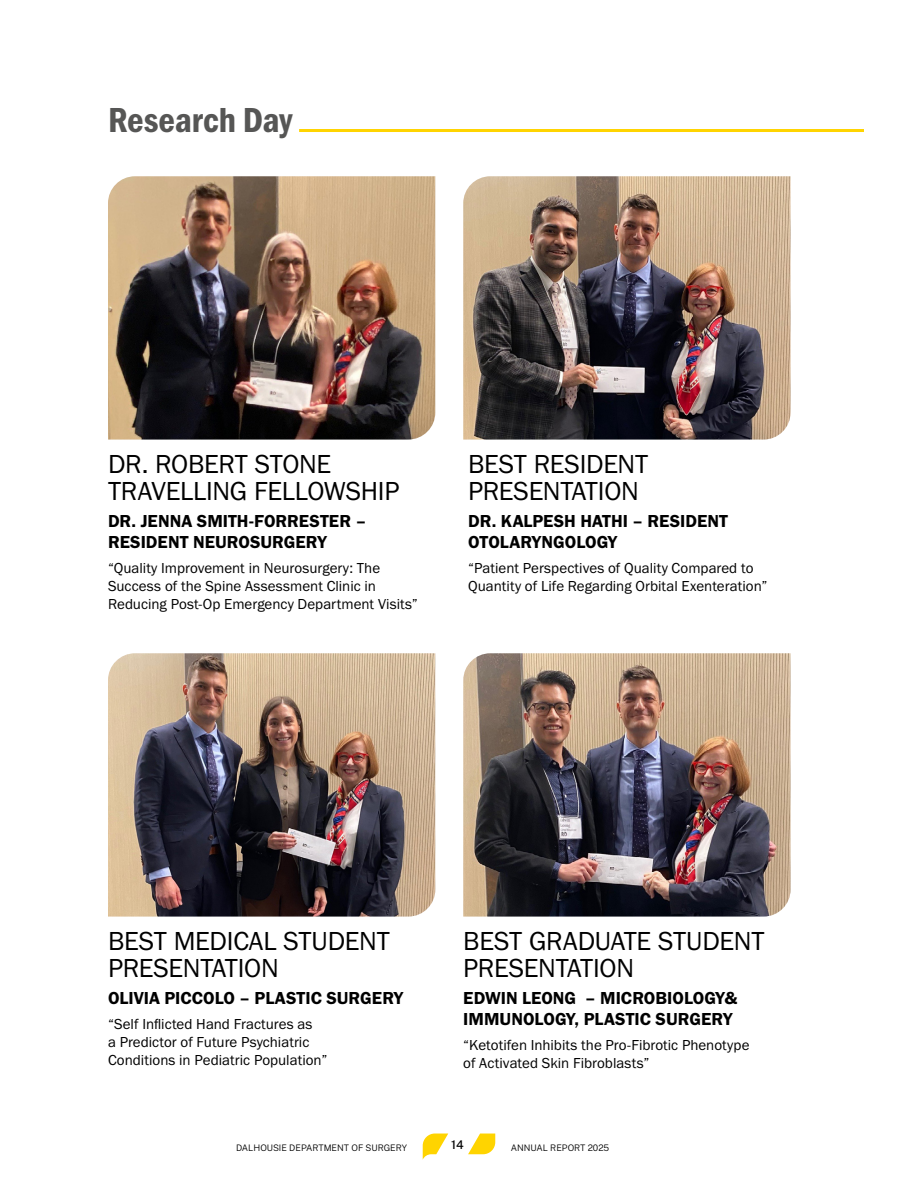
<style>
.page{position:relative;width:918px;height:1188px;background:#fff}
.page>*{position:absolute;margin:0;border:0;box-sizing:border-box;transform-origin:0 0}
.Head_1{font:36px "Franklin Gothic URW Con Dem";letter-spacing:-.005em;color:#565655}
.Head_2{font:27px/27px "Franklin Gothic URW Boo";letter-spacing:-.01em;color:#000}
.Head_3{font:18px/21px "Franklin Gothic URW Dem";color:#000}
.Body{font:15px/18px "Franklin Gothic URW Boo";color:#000}
.t1{font:500 12px "Public Sans";color:#000}
.t2{font:100 9px "Public Sans";color:#000}
</style>
<div class="page">
<svg style="left:423px;top:1134px;width:25px;height:25px"></svg>
<svg style="left:468px;top:1134px;width:27px;height:20px"></svg>
<hr style="left:299px;top:129px;width:565px;height:3px;background:#ffd400">
<img style="left:108px;top:176px;width:327px;height:264px">
<img style="left:108px;top:653px;width:327px;height:264px">
<img style="left:463px;top:176px;width:328px;height:264px">
<img style="left:463px;top:653px;width:328px;height:264px">
<p class="Head_1" style="left:108px;top:96px;width:186px">Research Day</p>
<p class="Head_2" style="left:108px;top:450px;width:293px">DR. ROBERT STONE<br>TRAVELLING FELLOWSHIP</p>
<p class="Head_3" style="left:108px;top:511px;width:260px">DR. JENNA SMITH-FORRESTER –<br>RESIDENT NEUROSURGERY</p>
<p class="Body" style="left:108px;top:559px;width:311px">“Quality Improvement in Neurosurgery: The<br>Success of the Spine Assessment Clinic in<br>Reducing Post-Op Emergency Department Visits”</p>
<p class="Head_2" style="left:468px;top:450px;width:182px">BEST RESIDENT<br>PRESENTATION</p>
<p class="Head_3" style="left:468px;top:511px;width:261px">DR. KALPESH HATHI – RESIDENT<br>OTOLARYNGOLOGY</p>
<p class="Body" style="left:468px;top:559px;width:301px">“Patient Perspectives of Quality Compared to<br>Quantity of Life Regarding Orbital Exenteration”</p>
<p class="Head_2" style="left:108px;top:927px;width:283px">BEST MEDICAL STUDENT<br>PRESENTATION</p>
<p class="Head_3" style="left:108px;top:988px;width:297px">OLIVIA PICCOLO – PLASTIC SURGERY</p>
<p class="Body" style="left:108px;top:1015px;width:221px">“Self Inflicted Hand Fractures as<br>a Predictor of Future Psychiatric<br>Conditions in Pediatric Population”</p>
<p class="Head_2" style="left:463px;top:927px;width:303px">BEST GRADUATE STUDENT<br>PRESENTATION</p>
<p class="Head_3" style="left:463px;top:988px;width:276px">EDWIN LEONG – MICROBIOLOGY&amp;<br>IMMUNOLOGY, PLASTIC SURGERY</p>
<p class="Body" style="left:463px;top:1036px;width:288px">“Ketotifen Inhibits the Pro-Fibrotic Phenotype of Activated Skin Fibroblasts”</p>
<p class="t2" style="left:236px;top:1142px;width:173px">DALHOUSIE DEPARTMENT OF SURGERY</p>
<p class="t1" style="left:451px;top:1136px;width:14px">14</p>
<p class="t2" style="left:511px;top:1142px;width:100px">ANNUAL REPORT 2025</p>
</div>
